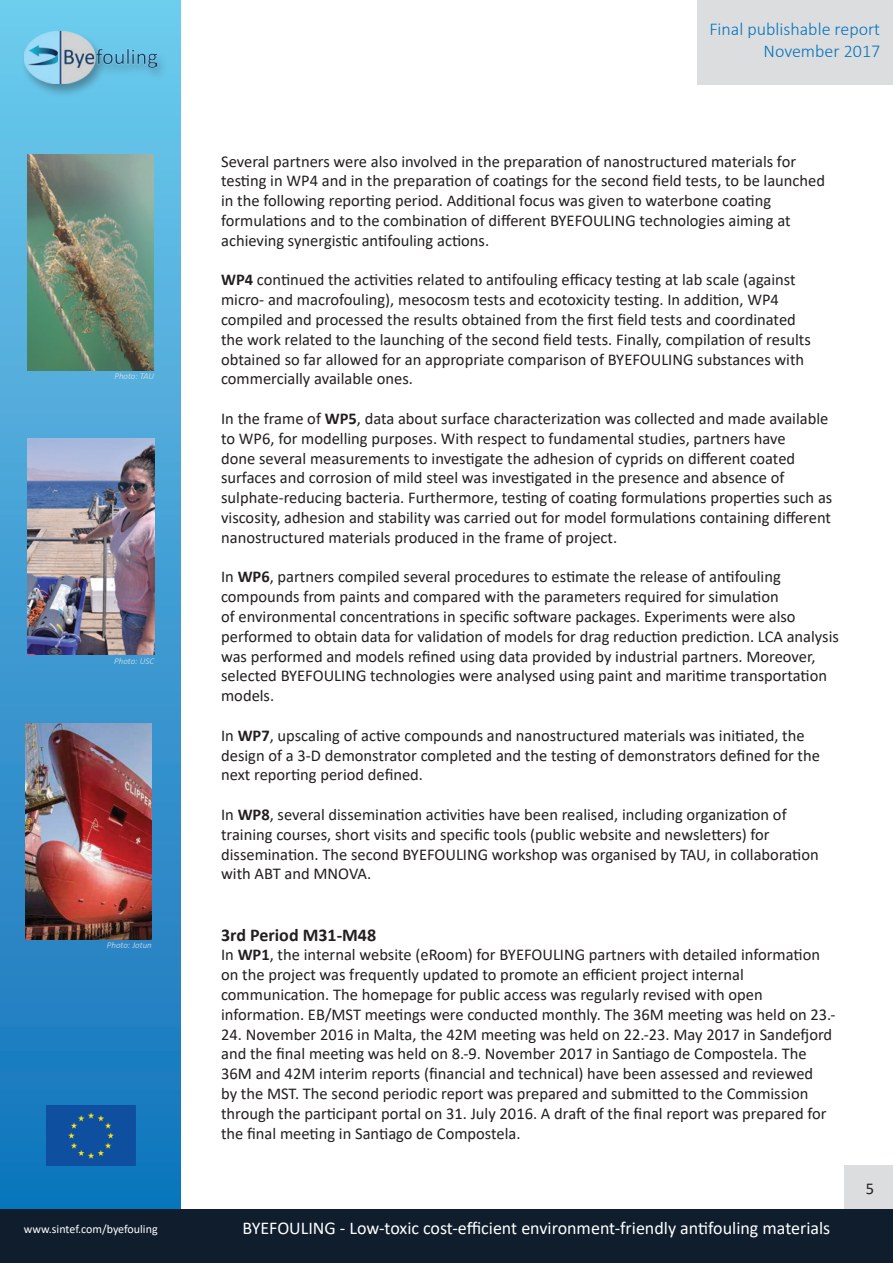
<style>
.page{position:relative;width:893px;height:1263px;background:#fff}
.page>*{position:absolute;margin:0;border:0;box-sizing:border-box;transform-origin:0 0}
.t1{font:18px "Calibri";color:#fff}
.t2{font:300 18px/21.6px "Calibri";color:#0575bc;text-align:right}
.t3{font:700 18px "Calibri";color:#231f20}
.t4{font:16.5px/19.8px "Calibri";color:#231f20}
.t5{font:12px "Calibri";color:#fff}
.t6{font:italic 300 9px "Calibri";color:#e6e7e9}
.s1{font-weight:700}
</style>
<div class="page">
<div style="left:0;top:0;width:181px;height:1209px;background:linear-gradient(to bottom,#70caec,#1272ba)"></div>
<div style="left:46px;top:1106px;width:89px;height:59px;background:#0f4fa0"></div>
<div style="left:21px;top:30px;width:147px;height:69px;background:#231f20;opacity:.38"></div>
<img style="left:24px;top:31px;width:132px;height:53px">
<div style="left:697px;top:0;width:196px;height:85px;background:#dcdddf"></div>
<div style="left:844px;top:1165px;width:49px;height:44px;background:#dcdddf"></div>
<img style="left:28px;top:154px;width:126px;height:216px">
<img style="left:28px;top:439px;width:126px;height:216px">
<img style="left:26px;top:723px;width:126px;height:216px">
<div style="left:0;top:1209px;width:893px;height:54px;background:#0f1d2d"></div>
<p class="t6" style="left:114px;top:370px;width:41px">Photo: TAU</p>
<p class="t6" style="left:114px;top:655px;width:41px">Photo: USC</p>
<p class="t6" style="left:107px;top:939px;width:46px">Photo: Jotun</p>
<p class="t2" style="left:709px;top:18px;width:172px">Final publishable report<br>November 2017</p>
<p class="t4" style="left:221px;top:151px;width:605px">Several partners were also involved in the preparation of nanostructured materials for testing in WP4 and in the preparation of coatings for the second field tests, to be launched in the following reporting period. Additional focus was given to waterbone coating formulations and to the combination of different BYEFOULING technologies aiming at achieving synergistic antifouling actions.</p>
<p class="t4" style="left:221px;top:270px;width:591px"><span class="s1">WP4</span> continued the activities related to antifouling efficacy testing at lab scale (against micro- and macrofouling), mesocosm tests and ecotoxicity testing. In addition, WP4 compiled and processed the results obtained from the first field tests and coordinated the work related to the launching of the second field tests. Finally, compilation of results obtained so far allowed for an appropriate comparison of BYEFOULING substances with commercially available ones.</p>
<p class="t4" style="left:221px;top:408px;width:613px">In the frame of <span class="s1">WP5</span>, data about surface characterization was collected and made available to WP6, for modelling purposes. With respect to fundamental studies, partners have<br>done several measurements to investigate the adhesion of cyprids on different coated surfaces and corrosion of mild steel was investigated in the presence and absence of sulphate-reducing bacteria. Furthermore, testing of coating formulations properties such as viscosity, adhesion and stability was carried out for model formulations containing different nanostructured materials produced in the frame of project.</p>
<p class="t4" style="left:221px;top:567px;width:619px">In <span class="s1">WP6</span>, partners compiled several procedures to estimate the release of antifouling compounds from paints and compared with the parameters required for simulation<br>of environmental concentrations in specific software packages. Experiments were also performed to obtain data for validation of models for drag reduction prediction. LCA analysis was performed and models refined using data provided by industrial partners. Moreover, selected BYEFOULING technologies were analysed using paint and maritime transportation models.</p>
<p class="t4" style="left:221px;top:725px;width:600px">In <span class="s1">WP7</span>, upscaling of active compounds and nanostructured materials was initiated, the design of a 3-D demonstrator completed and the testing of demonstrators defined for the next reporting period defined.</p>
<p class="t4" style="left:221px;top:804px;width:599px">In <span class="s1">WP8</span>, several dissemination activities have been realised, including organization of training courses, short visits and specific tools (public website and newsletters) for dissemination. The second BYEFOULING workshop was organised by TAU, in collaboration with ABT and MNOVA.</p>
<p class="t3" style="left:221px;top:922px;width:157px">3rd Period M31-M48</p>
<p class="t4" style="left:221px;top:945px;width:616px">In <span class="s1">WP1</span>, the internal website (eRoom) for BYEFOULING partners with detailed information on the project was frequently updated to promote an efficient project internal communication. The homepage for public access was regularly revised with open information. EB/MST meetings were conducted monthly. The 36M meeting was held on 23.-</p>
<p class="t4" style="left:221px;top:1024px;width:613px">24. November 2016 in Malta, the 42M meeting was held on 22.-23. May 2017 in Sandefjord and the final meeting was held on 8.-9. November 2017 in Santiago de Compostela. The 36M and 42M interim reports (financial and technical) have been assessed and reviewed by the MST. The second periodic report was prepared and submitted to the Commission through the participant portal on 31. July 2016. A draft of the final report was prepared for the final meeting in Santiago de Compostela.</p>
<p class="t4" style="left:866px;top:1178px;width:10px">5</p>
<p class="t5" style="left:24px;top:1221px;width:135px">www.sintef.com/byefouling</p>
<p class="t1" style="left:242px;top:1215px;width:589px">BYEFOULING - Low-toxic cost-efficient environment-friendly antifouling materials</p>
</div>
